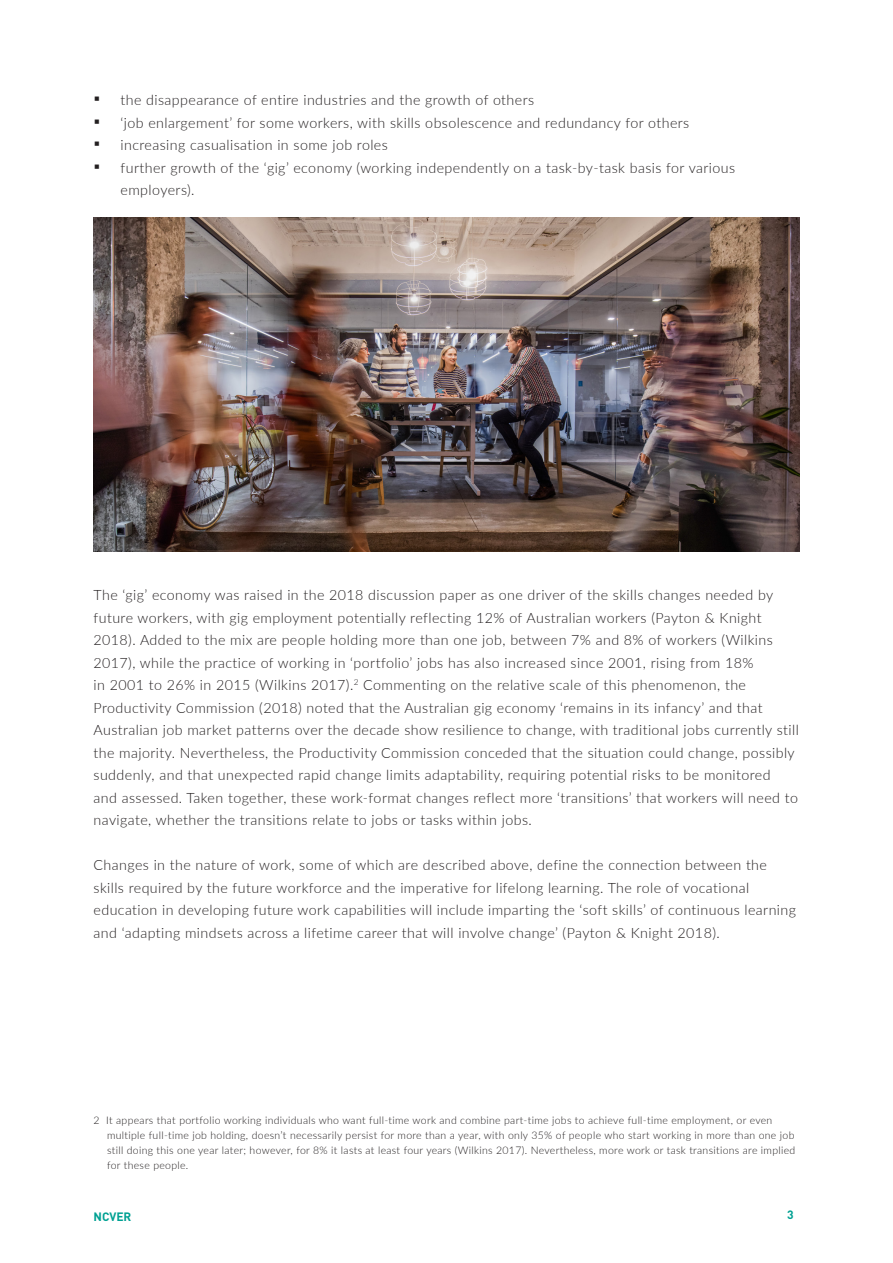
<style>
.page{position:relative;width:893px;height:1263px;background:#fff}
.page>*{position:absolute;margin:0;border:0;box-sizing:border-box;transform-origin:0 0}
.t1{font:300 14.25px/22.5px "Lato";letter-spacing:.03em;color:#231f20}
.t2{font:700 12px "DIN Pro";color:#00a193}
.t3{font:300 10.5px/15px "Lato";letter-spacing:.03em;color:#231f20}
.s1{font-size:18px}
</style>
<div class="page">
<img style="left:94px;top:217px;width:705px;height:335px">
<p class="t1" style="left:94px;top:88px;width:442px"><span class="s1">▪</span> the disappearance of entire industries and the growth of others</p>
<p class="t1" style="left:94px;top:111px;width:597px"><span class="s1">▪</span> ‘job enlargement’ for some workers, with skills obsolescence and redundancy for others</p>
<p class="t1" style="left:94px;top:133px;width:296px"><span class="s1">▪</span> increasing casualisation in some job roles</p>
<p class="t1" style="left:121px;top:156px;width:616px;text-indent:-27px"><span class="s1">▪</span> further growth of the ‘gig’ economy (working independently on a task-by-task basis for various employers).</p>
<p class="t1" style="left:94px;top:583px;width:707px">The ‘gig’ economy was raised in the 2018 discussion paper as one driver of the skills changes needed by future workers, with gig employment potentially reflecting 12% of Australian workers (Payton &amp; Knight 2018). Added to the mix are people holding more than one job, between 7% and 8% of workers (Wilkins 2017), while the practice of working in ‘portfolio’ jobs has also increased since 2001, rising from 18%<br>in 2001 to 26% in 2015 (Wilkins 2017).<sup>2</sup> Commenting on the relative scale of this phenomenon, the Productivity Commission (2018) noted that the Australian gig economy ‘remains in its infancy’ and that Australian job market patterns over the decade show resilience to change, with traditional jobs currently still the majority. Nevertheless, the Productivity Commission conceded that the situation could change, possibly suddenly, and that unexpected rapid change limits adaptability, requiring potential risks to be monitored<br>and assessed. Taken together, these work-format changes reflect more ‘transitions’ that workers will need to navigate, whether the transitions relate to jobs or tasks within jobs.</p>
<p class="t1" style="left:94px;top:853px;width:704px">Changes in the nature of work, some of which are described above, define the connection between the skills required by the future workforce and the imperative for lifelong learning. The role of vocational education in developing future work capabilities will include imparting the ‘soft skills’ of continuous learning and ‘adapting mindsets across a lifetime career that will involve change’ (Payton &amp; Knight 2018).</p>
<p class="t3" style="left:107px;top:1112px;width:690px;text-indent:-14px">2 It appears that portfolio working individuals who want full-time work and combine part-time jobs to achieve full-time employment, or even multiple full-time job holding, doesn’t necessarily persist for more than a year, with only 35% of people who start working in more than one job still doing this one year later; however, for 8% it lasts at least four years (Wilkins 2017). Nevertheless, more work or task transitions are implied for these people.</p>
<p class="t2" style="left:94px;top:1208px;width:39px">NCVER</p>
<p class="t2" style="left:787px;top:1207px;width:8px">3</p>
</div>
